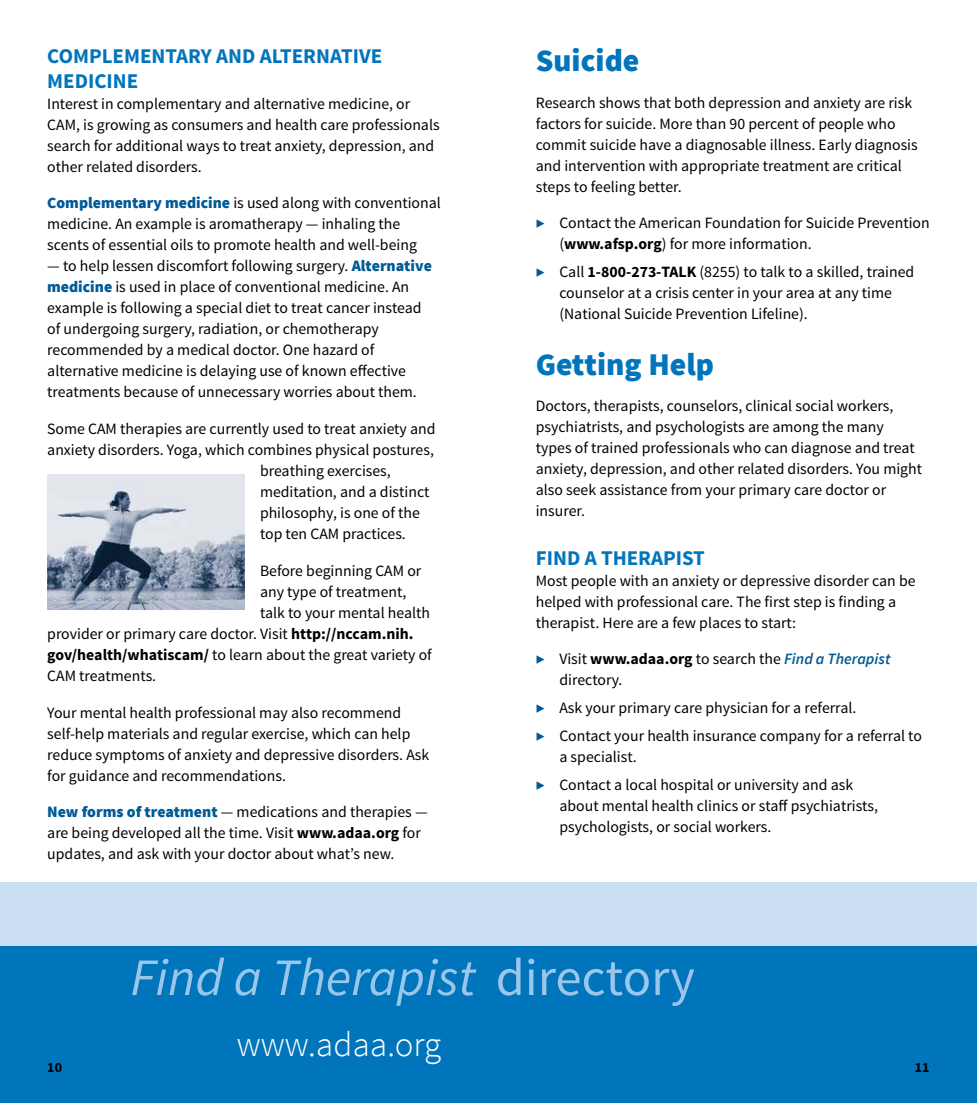
<style>
.page{position:relative;width:977px;height:1103px;background:#fff}
.page>*{position:absolute;margin:0;border:0;box-sizing:border-box;transform-origin:0 0}
.quote5{font:italic 52.5px "Source Sans Pro";color:#9ac6ea}
.quote7{font:300 35px "Source Sans Pro";color:#fff}
.sub_2{font:900 31.5px "Source Sans Pro";color:#0075bc}
.sub_1{font:700 21px/24.5px "Source Sans Pro";color:#0075bc}
.t1{font:15.75px/21px "Source Sans Pro";color:#000}
.t2{font:700 14px "Source Sans Pro";color:#000}
.s1{font-weight:900;color:#005a96}
.s2{font-weight:700}
.s3{color:#005a96}
.s4{font-weight:600;font-style:italic;color:#005a96}
.s5{font-style:normal}
</style>
<div class="page">
<div style="left:0;top:945px;width:488px;height:157px;background:#0075bc"></div>
<div style="left:488px;top:945px;width:488px;height:157px;background:#0075bc"></div>
<div style="left:0;top:882px;width:488px;height:63px;background:#cbdff4"></div>
<div style="left:488px;top:882px;width:488px;height:63px;background:#cbdff4"></div>
<img style="left:47px;top:474px;width:197px;height:135px">
<p class="sub_1" style="left:47px;top:45px;width:336px">COMPLEMENTARY AND ALTERNATIVE<br>MEDICINE</p>
<p class="t1" style="left:47px;top:93px;width:394px">Interest in complementary and alternative medicine, or CAM, is growing as consumers and health care professionals search for additional ways to treat anxiety, depression, and other related disorders.</p>
<p class="t1" style="left:47px;top:193px;width:395px"><span class="s1">Complementary medicine</span> is used along with conventional medicine. An example is aromatherapy — inhaling the scents of essential oils to promote health and well-being</p>
<p class="t1" style="left:47px;top:256px;width:386px">— to help lessen discomfort following surgery. <span class="s1">Alternative medicine</span> is used in place of conventional medicine. An example is following a special diet to treat cancer instead of undergoing surgery, radiation, or chemotherapy recommended by a medical doctor. One hazard of alternative medicine is delaying use of known effective treatments because of unnecessary worries about them.</p>
<p class="t1" style="left:47px;top:418px;width:390px">Some CAM therapies are currently used to treat anxiety and</p>
<p class="t1" style="left:47px;top:439px;width:388px">anxiety disorders. Yoga, which combines physical postures,</p>
<p class="t1" style="left:260px;top:460px;width:132px">breathing exercises,</p>
<p class="t1" style="left:260px;top:481px;width:171px">meditation, and a distinct</p>
<p class="t1" style="left:260px;top:502px;width:161px">philosophy, is one of the</p>
<p class="t1" style="left:260px;top:523px;width:147px">top ten CAM practices.</p>
<p class="t1" style="left:260px;top:560px;width:163px">Before beginning CAM or</p>
<p class="t1" style="left:260px;top:581px;width:148px">any type of treatment,</p>
<p class="t1" style="left:260px;top:602px;width:171px">talk to your mental health</p>
<p class="t1" style="left:47px;top:623px;width:368px">provider or primary care doctor. Visit <span class="s2">http://nccam.nih.</span></p>
<p class="t1" style="left:47px;top:644px;width:386px"><span class="s2">gov/health/whatiscam/</span> to learn about the great variety of</p>
<p class="t1" style="left:47px;top:665px;width:110px">CAM treatments.</p>
<p class="t1" style="left:47px;top:702px;width:383px">Your mental health professional may also recommend self-help materials and regular exercise, which can help reduce symptoms of anxiety and depressive disorders. Ask for guidance and recommendations.</p>
<p class="t1" style="left:47px;top:802px;width:382px"><span class="s1">New forms of treatment</span> — medications and therapies — are being developed all the time. Visit <span class="s2">www.adaa.org</span> for updates, and ask with your doctor about what’s new.</p>
<p class="sub_2" style="left:536px;top:40px;width:105px">Suicide</p>
<p class="t1" style="left:536px;top:92px;width:383px">Research shows that both depression and anxiety are risk factors for suicide. More than 90 percent of people who commit suicide have a diagnosable illness. Early diagnosis and intervention with appropriate treatment are critical steps to feeling better.</p>
<p class="t1" style="left:559px;top:213px;width:372px;text-indent:-24px"><span class="s3">▶</span> Contact the American Foundation for Suicide Prevention (<span class="s2">www.afsp.org</span>) for more information.</p>
<p class="t1" style="left:559px;top:262px;width:356px;text-indent:-24px"><span class="s3">▶</span> Call <span class="s2">1-800-273-TALK</span> (8255) to talk to a skilled, trained counselor at a crisis center in your area at any time (National Suicide Prevention Lifeline).</p>
<p class="sub_2" style="left:536px;top:343px;width:180px">Getting Help</p>
<p class="t1" style="left:536px;top:396px;width:388px">Doctors, therapists, counselors, clinical social workers, psychiatrists, and psychologists are among the many types of trained professionals who can diagnose and treat anxiety, depression, and other related disorders. You might also seek assistance from your primary care doctor or insurer.</p>
<p class="sub_1" style="left:536px;top:546px;width:171px">FIND A THERAPIST</p>
<p class="t1" style="left:536px;top:570px;width:381px">Most people with an anxiety or depressive disorder can be helped with professional care. The first step is finding a therapist. Here are a few places to start:</p>
<p class="t1" style="left:559px;top:649px;width:332px;text-indent:-24px"><span class="s3">▶</span> Visit <span class="s2">www.adaa.org</span> to search the <span class="s4">Find a Therapist </span>directory.</p>
<p class="t1" style="left:536px;top:698px;width:322px"><span class="s3">▶</span> Ask your primary care physician for a referral.</p>
<p class="t1" style="left:559px;top:725px;width:364px;text-indent:-24px"><span class="s3">▶</span> Contact your health insurance company for a referral to a specialist.</p>
<p class="t1" style="left:559px;top:774px;width:320px;text-indent:-24px"><span class="s3">▶</span> Contact a local hospital or university and ask about mental health clinics or staff psychiatrists, psychologists, or social workers.</p>
<p class="quote5" style="left:130px;top:945px;width:566px">Find a Therapist <span class="s5">directory</span></p>
<p class="quote7" style="left:237px;top:1022px;width:206px">www.adaa.org</p>
<p class="t2" style="left:47px;top:1058px;width:16px">10</p>
<p class="t2" style="left:914px;top:1058px;width:16px">11</p>
</div>
